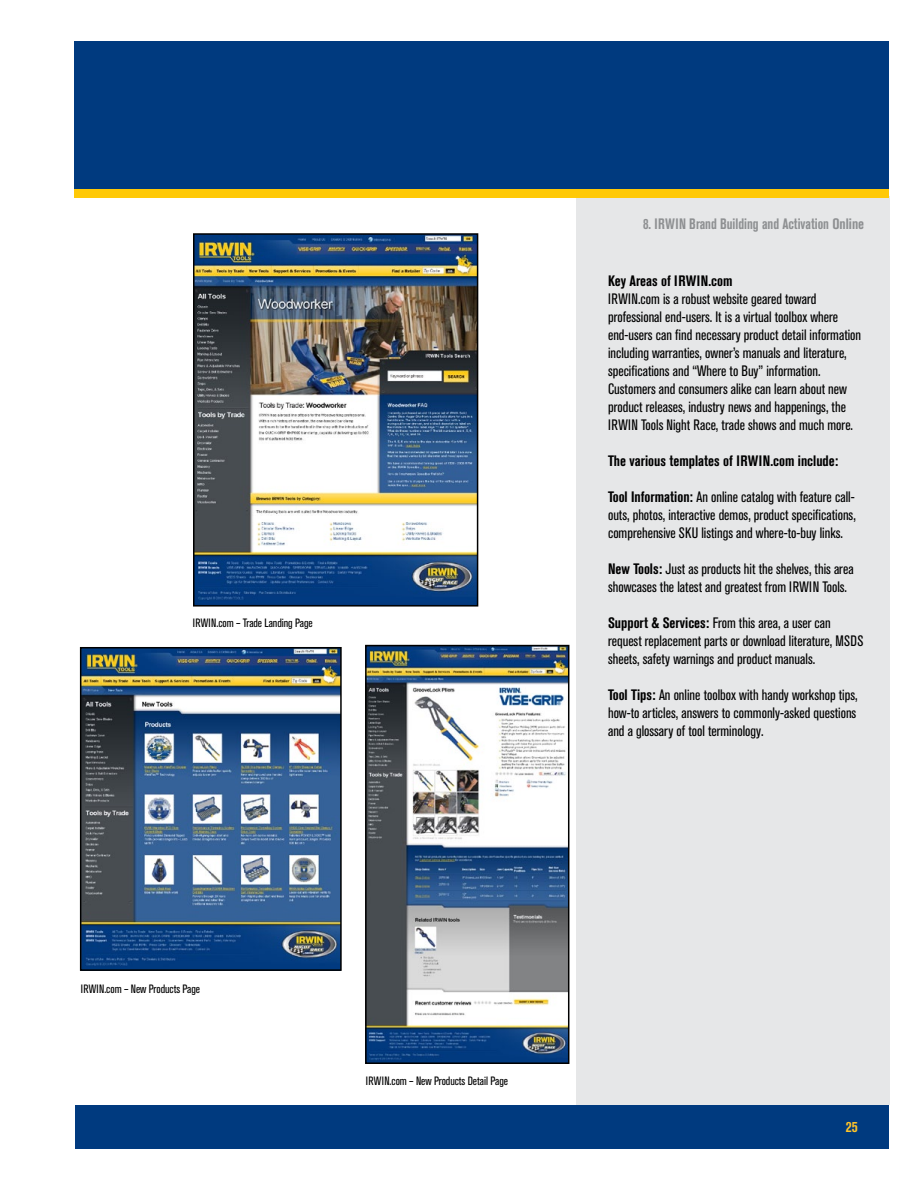
<style>
.page{position:relative;width:918px;height:1188px;background:#fff}
.page>*{position:absolute;margin:0;border:0;box-sizing:border-box;transform-origin:0 0}
.t1{font:condensed 15px/18px "Akzidenz Grotesk BE";color:#000}
.t2{font:700 condensed 15px "Akzidenz Grotesk BE";color:#000}
.t3{font:700 condensed 15px "Akzidenz Grotesk BE";color:#8e9092;scale:.93 1}
.t4{font:700 condensed 15px "Akzidenz Grotesk BE";color:#ffc428}
.t5{font:condensed 12px "Akzidenz Grotesk BE";letter-spacing:-.005em;color:#000}
.s1{font-weight:700}
</style>
<div class="page">
<div style="left:75px;top:42px;width:814px;height:147px;background:#003a7f"></div>
<div style="left:75px;top:1105px;width:814px;height:44px;background:#003a7f"></div>
<div style="left:576px;top:197px;width:313px;height:908px;background:#e6e7e8"></div>
<div style="left:75px;top:189px;width:814px;height:8px;background:#ffc907"></div>
<img style="left:368px;top:648px;width:198px;height:413px">
<div style="left:365px;top:645px;width:204px;height:419px;border:2px solid #000"></div>
<img style="left:83px;top:650px;width:256px;height:318px">
<div style="left:80px;top:647px;width:262px;height:324px;border:2px solid #000"></div>
<img style="left:196px;top:236px;width:279px;height:368px">
<div style="left:193px;top:233px;width:285px;height:374px;border:2px solid #000"></div>
<p class="t5" style="left:193px;top:616px;width:121px">IRWIN.com – Trade Landing Page</p>
<p class="t5" style="left:81px;top:982px;width:121px">IRWIN.com – New Products Page</p>
<p class="t5" style="left:366px;top:1074px;width:144px">IRWIN.com – New Products Detail Page</p>
<p class="t3" style="left:643px;top:216px;width:239px">8. IRWIN Brand Building and Activation Online</p>
<p class="t2" style="left:608px;top:273px;width:126px">Key Areas of IRWIN.com</p>
<p class="t1" style="left:608px;top:290px;width:255px">IRWIN.com is a robust website geared toward professional end-users. It is a virtual toolbox where end-users can find necessary product detail information including warranties, owner’s manuals and literature, specifications and “Where to Buy” information.<br>Customers and consumers alike can learn about new product releases, industry news and happenings, the IRWIN Tools Night Race, trade shows and much more.</p>
<p class="t2" style="left:608px;top:453px;width:232px">The various templates of IRWIN.com include:</p>
<p class="t1" style="left:608px;top:488px;width:249px;text-align:justify"><span class="s1">Tool Information:</span> An online catalog with feature call&shy;outs, photos, interactive demos, product specifications, comprehensive SKU listings and where-to-buy links.</p>
<p class="t1" style="left:608px;top:560px;width:247px"><span class="s1">New Tools:</span> Just as products hit the shelves, this area showcases the latest and greatest from IRWIN Tools.</p>
<p class="t1" style="left:608px;top:614px;width:257px"><span class="s1">Support &amp; Services:</span> From this area, a user can request replacement parts or download literature, MSDS sheets, safety warnings and product manuals.</p>
<p class="t1" style="left:608px;top:686px;width:251px;text-align:justify"><span class="s1">Tool Tips:</span> An online toolbox with handy workshop tips, how-to articles, answers to commonly-asked questions and a glossary of tool terminology.</p>
<p class="t4" style="left:846px;top:1118px;width:13px">25</p>
</div>
